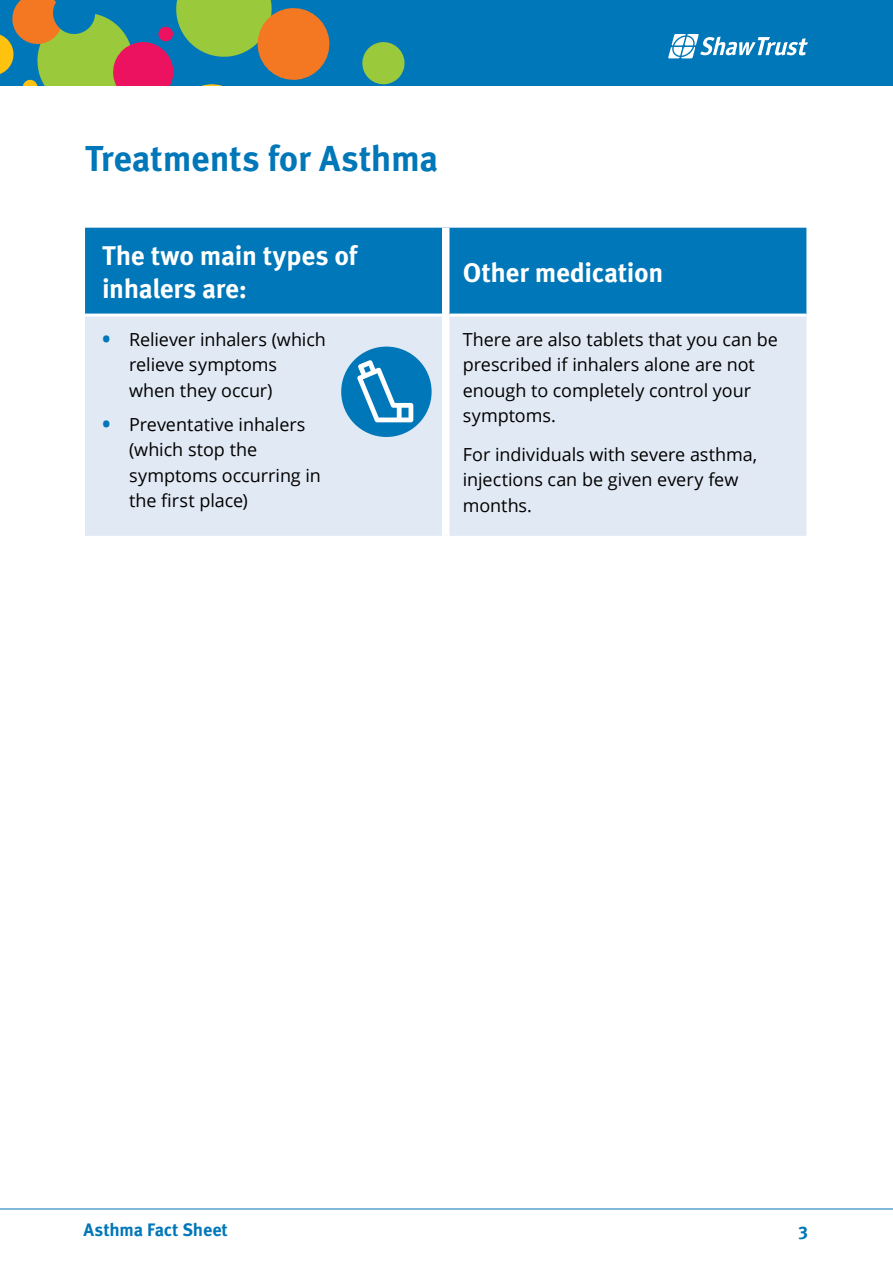
<style>
.page{position:relative;width:893px;height:1263px;background:#fff}
.page>*{position:absolute;margin:0;border:0;box-sizing:border-box;transform-origin:0 0}
.t1{font:700 36px "Meta OT";letter-spacing:-.01em;color:#0077b8}
.t2{font:700 27px/33px "Meta OT";letter-spacing:-.015em;color:#fff}
.t3{font:18px/25.5px "Open Sans";letter-spacing:-.005em;color:#000}
.t4{font:700 18px "Meta OT";letter-spacing:-.01em;color:#0077b8}
.s1{font-weight:700;font-size:22.5px;color:#0077b8}
</style>
<div class="page">
<hr style="left:0;top:1208px;width:893px;height:1px;background:#0077b8">
<div style="left:0;top:0;width:893px;height:85px;background:#0077b8"></div>
<svg style="left:362px;top:42px;width:43px;height:43px"></svg>
<svg style="left:0;top:0;width:330px;height:85px"></svg>
<svg style="left:668px;top:34px;width:140px;height:24px"></svg>
<div style="left:85px;top:228px;width:721px;height:86px;background:#0077b8"></div>
<div style="left:85px;top:317px;width:721px;height:219px;background:#e1e9f4"></div>
<div style="left:442px;top:228px;width:7px;height:87px;background:#fff"></div>
<div style="left:442px;top:315px;width:7px;height:221px;background:#fff"></div>
<div style="left:341px;top:347px;width:91px;height:90px;background:#0077b8;border-radius:50%"></div>
<svg style="left:357px;top:360px;width:56px;height:62px"></svg>
<h1 class="t1" style="left:85px;top:135px;width:355px">Treatments for Asthma</h1>
<h2 class="t2" style="left:102px;top:239px;width:257px">The two main types of inhalers are:</h2>
<p class="t3" style="left:129px;top:326px;width:198px;text-indent:-27px"><span class="s1">•</span> Reliever inhalers (which relieve symptoms when they occur)</p>
<p class="t3" style="left:129px;top:411px;width:193px;text-indent:-27px"><span class="s1">•</span> Preventative inhalers (which stop the symptoms occurring in the first place)</p>
<h2 class="t2" style="left:463px;top:256px;width:202px">Other medication</h2>
<p class="t3" style="left:463px;top:326px;width:317px">There are also tablets that you can be prescribed if inhalers alone are not enough to completely control your symptoms.</p>
<p class="t3" style="left:463px;top:441px;width:296px">For individuals with severe asthma, injections can be given every few months.</p>
<p class="t4" style="left:84px;top:1218px;width:146px">Asthma Fact Sheet</p>
<p class="t4" style="left:798px;top:1218px;width:11px">3</p>
</div>
